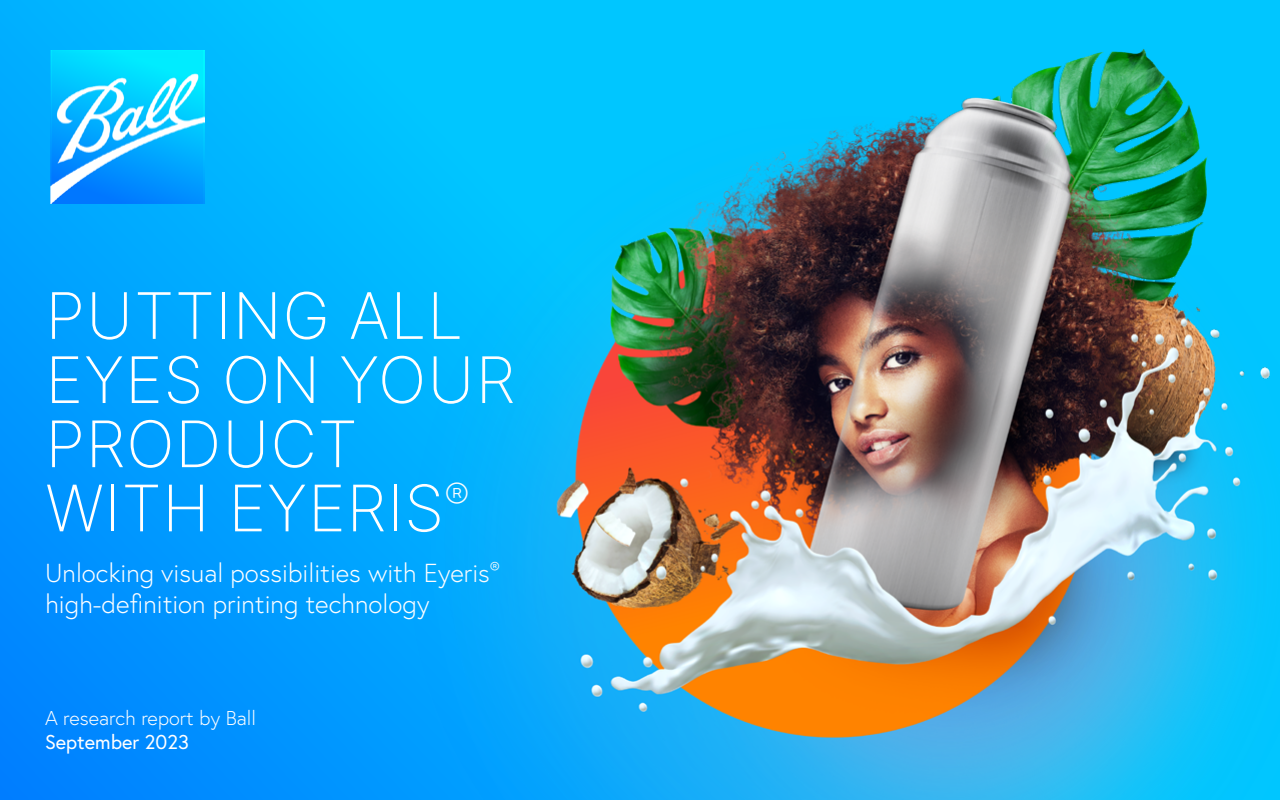
<style>
.page{position:relative;width:1280px;height:800px;background:#fff}
.page>*{position:absolute;margin:0;border:0;box-sizing:border-box;transform-origin:0 0}
.t1{font:200 64.2px/64.2px "Inter";letter-spacing:.01em;color:#fff}
.t2{font:300 26px/31.2px "Europa";color:#fff}
.t3{font:300 20px "Europa";color:#fff}
.t4{font:20px "Europa";color:#fff}
</style>
<div class="page">
<div style="left:0;top:0;width:1280px;height:800px;background:linear-gradient(to bottom,#00bfff,#08f)"></div>
<img style="left:50px;top:50px;width:154px;height:154px">
<img style="left:368px;top:14px;width:912px;height:786px">
<h1 class="t1" style="left:45px;top:282px;width:472px">PUTTING ALL<br>EYES ON YOUR<br>PRODUCT<br>WITH EYERIS<sup>®</sup></h1>
<p class="t2" style="left:45px;top:557px;width:457px">Unlocking visual possibilities with Eyeris<sup>® </sup>high-definition printing technology</p>
<p class="t3" style="left:45px;top:706px;width:213px">A research report by Ball</p>
<p class="t4" style="left:45px;top:729px;width:145px">September 2023</p>
</div>
